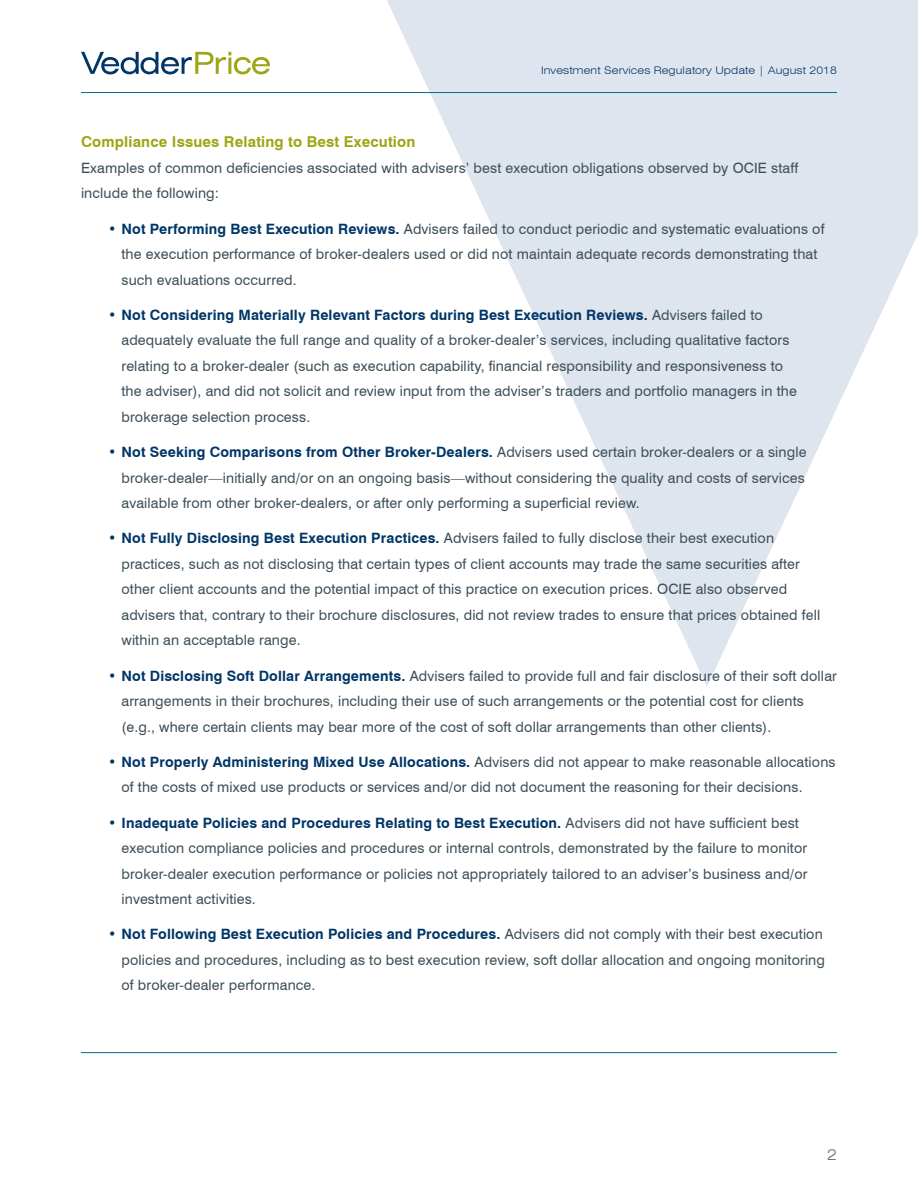
<style>
.page{position:relative;width:918px;height:1188px;background:#fff}
.page>*{position:absolute;margin:0;border:0;box-sizing:border-box;transform-origin:0 0}
.Subhead_level_3{font:700 15px "Swiss 721 BT";letter-spacing:.01em;color:#9ea615}
.t1{font:300 expanded 15px "Swiss 721 BT";color:#726663}
.Main_text{font:14.25px/25.5px "Swiss 721 BT";letter-spacing:.01em;color:#3d4f59}
.t2{font:300 expanded 10.5px "Swiss 721 BT";letter-spacing:.01em;color:#003667}
.s1{font-weight:700;color:#003667}
</style>
<div class="page">
<svg style="left:351px;top:0;width:567px;height:686px;fill:#dfe5ef"></svg>
<svg style="left:81px;top:52px;width:189px;height:22px"></svg>
<hr style="left:81px;top:1052px;width:756px;height:1px;background:#0b6696">
<hr style="left:81px;top:92px;width:756px;height:1px;background:#0b6696">
<p class="t2" style="left:541px;top:64px;width:297px">Investment Services Regulatory Update | August 2018</p>
<p class="Subhead_level_3" style="left:81px;top:133px;width:336px">Compliance Issues Relating to Best Execution</p>
<p class="Main_text" style="left:81px;top:155px;width:719px">Examples of common deficiencies associated with advisers’ best execution obligations observed by OCIE staff include the following:</p>
<p class="Main_text" style="left:122px;top:216px;width:705px;text-indent:-14px"><span class="s1">• Not Performing Best Execution Reviews.</span> Advisers failed to conduct periodic and systematic evaluations of the execution performance of broker-dealers used or did not maintain adequate records demonstrating that such evaluations occurred.</p>
<p class="Main_text" style="left:122px;top:302px;width:677px;text-indent:-14px"><span class="s1">• Not Considering Materially Relevant Factors during Best Execution Reviews.</span> Advisers failed to adequately evaluate the full range and quality of a broker-dealer’s services, including qualitative factors relating to a broker-dealer (such as execution capability, financial responsibility and responsiveness to the adviser), and did not solicit and review input from the adviser’s traders and portfolio managers in the brokerage selection process.</p>
<p class="Main_text" style="left:122px;top:439px;width:687px;text-indent:-14px"><span class="s1">• Not Seeking Comparisons from Other Broker-Dealers.</span> Advisers used certain broker-dealers or a single broker-dealer—initially and/or on an ongoing basis—without considering the quality and costs of services available from other broker-dealers, or after only performing a superficial review.</p>
<p class="Main_text" style="left:122px;top:525px;width:700px;text-indent:-14px"><span class="s1">• Not Fully Disclosing Best Execution Practices.</span> Advisers failed to fully disclose their best execution practices, such as not disclosing that certain types of client accounts may trade the same securities after other client accounts and the potential impact of this practice on execution prices. OCIE also observed advisers that, contrary to their brochure disclosures, did not review trades to ensure that prices obtained fell within an acceptable range.</p>
<p class="Main_text" style="left:122px;top:663px;width:717px;text-indent:-14px"><span class="s1">• Not Disclosing Soft Dollar Arrangements.</span> Advisers failed to provide full and fair disclosure of their soft dollar arrangements in their brochures, including their use of such arrangements or the potential cost for clients (e.g., where certain clients may bear more of the cost of soft dollar arrangements than other clients).</p>
<p class="Main_text" style="left:122px;top:749px;width:716px;text-indent:-14px"><span class="s1">• Not Properly Administering Mixed Use Allocations.</span> Advisers did not appear to make reasonable allocations of the costs of mixed use products or services and/or did not document the reasoning for their decisions.</p>
<p class="Main_text" style="left:122px;top:810px;width:688px;text-indent:-14px"><span class="s1">• Inadequate Policies and Procedures Relating to Best Execution.</span> Advisers did not have sufficient best execution compliance policies and procedures or internal controls, demonstrated by the failure to monitor broker-dealer execution performance or policies not appropriately tailored to an adviser’s business and/or investment activities.</p>
<p class="Main_text" style="left:122px;top:921px;width:705px;text-indent:-14px"><span class="s1">• Not Following Best Execution Policies and Procedures.</span> Advisers did not comply with their best execution policies and procedures, including as to best execution review, soft dollar allocation and ongoing monitoring of broker-dealer performance.</p>
<p class="t1" style="left:827px;top:1146px;width:11px">2</p>
</div>
